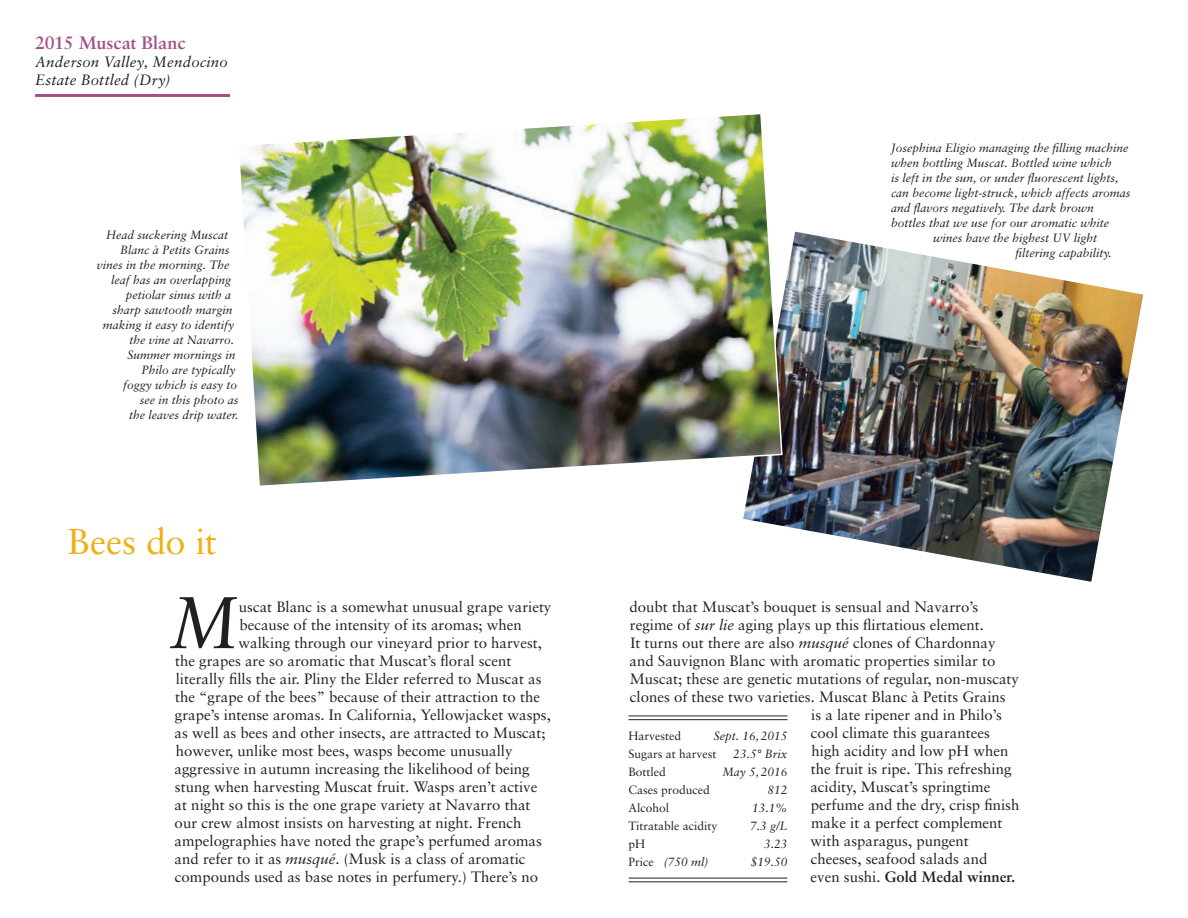
<style>
.page{position:relative;width:1188px;height:918px;background:#fff}
.page>*{position:absolute;margin:0;border:0;box-sizing:border-box;transform-origin:0 0}
.t1{font:italic 73.2px "Sabon";color:#231f20}
.t2{font:36px "Sabon";color:#f1af14}
.t3{font:700 18px "Sabon";letter-spacing:-.01em;color:#a3508a}
.t4{font:15px "Sabon";color:#231f20}
.t5{font:italic 15px/18px "Sabon";letter-spacing:.015em;color:#231f20}
.t6{font:700 15px "Sabon";color:#231f20}
.t7{font:italic 12px "Sabon";color:#231f20}
.t8{font:12px "Sabon";color:#231f20}
.s1{font-style:italic}
.s2{font-weight:400}
.s3{font-style:normal}
</style>
<div class="page">
<hr style="left:35px;top:94px;width:195px;height:3px;background:#a3508a">
<hr style="left:628px;top:716px;width:160px;height:1px;background:#231f20">
<hr style="left:628px;top:719px;width:160px;height:1px;background:#231f20">
<hr style="left:628px;top:878px;width:160px;height:1px;background:#231f20">
<hr style="left:628px;top:881px;width:160px;height:1px;background:#231f20">
<img style="left:743px;top:231px;width:400px;height:351px">
<img style="left:240px;top:114px;width:543px;height:374px">
<p class="t3" style="left:35px;top:32px;width:152px">2015 Muscat Blanc</p>
<p class="t5" style="left:35px;top:53px;width:194px">Anderson Valley, Mendocino<br>Estate Bottled (Dry)</p>
<p class="t7" style="left:106px;top:228px;width:124px">Head suckering Muscat</p>
<p class="t7" style="left:120px;top:243px;width:111px">Blanc à Petits Grains</p>
<p class="t7" style="left:97px;top:258px;width:134px">vines in the morning. The</p>
<p class="t7" style="left:111px;top:273px;width:122px">leaf has an overlapping</p>
<p class="t7" style="left:126px;top:288px;width:107px">petiolar sinus with a</p>
<p class="t7" style="left:113px;top:303px;width:122px">sharp sawtooth margin</p>
<p class="t7" style="left:103px;top:318px;width:133px">making it easy to identify</p>
<p class="t7" style="left:129px;top:333px;width:106px">the vine at Navarro.</p>
<p class="t7" style="left:128px;top:348px;width:110px">Summer mornings in</p>
<p class="t7" style="left:142px;top:363px;width:96px">Philo are typically</p>
<p class="t7" style="left:123px;top:378px;width:116px">foggy which is easy to</p>
<p class="t7" style="left:140px;top:393px;width:100px">see in this photo as</p>
<p class="t7" style="left:129px;top:408px;width:111px">the leaves drip water.</p>
<h2 class="t2" style="left:68px;top:520px;width:151px">Bees do it</h2>
<h1 class="t1" style="left:169px;top:580px;width:71px">M</h1>
<p class="t4" style="left:239px;top:598px;width:314px">uscat Blanc is a somewhat unusual grape variety</p>
<p class="t4" style="left:239px;top:616px;width:284px">because of the intensity of its aromas; when</p>
<p class="t4" style="left:239px;top:634px;width:305px">walking through our vineyard prior to harvest,</p>
<p class="t4" style="left:175px;top:652px;width:338px">the grapes are so aromatic that Muscat’s floral scent</p>
<p class="t4" style="left:176px;top:670px;width:367px">literally fills the air. Pliny the Elder referred to Muscat as</p>
<p class="t4" style="left:175px;top:688px;width:367px">the “grape of the bees” because of their attraction to the</p>
<p class="t4" style="left:175px;top:706px;width:377px">grape’s intense aromas. In California, Yellowjacket wasps,</p>
<p class="t4" style="left:175px;top:724px;width:372px">as well as bees and other insects, are attracted to Muscat;</p>
<p class="t4" style="left:176px;top:742px;width:338px">however, unlike most bees, wasps become unusually</p>
<p class="t4" style="left:175px;top:760px;width:357px">aggressive in autumn increasing the likelihood of being</p>
<p class="t4" style="left:175px;top:778px;width:364px">stung when harvesting Muscat fruit. Wasps aren’t active</p>
<p class="t4" style="left:175px;top:796px;width:357px">at night so this is the one grape variety at Navarro that</p>
<p class="t4" style="left:175px;top:814px;width:348px">our crew almost insists on harvesting at night. French</p>
<p class="t4" style="left:175px;top:832px;width:369px">ampelographies have noted the grape’s perfumed aromas</p>
<p class="t4" style="left:175px;top:850px;width:352px">and refer to it as <span class="s1">musqué</span>. (Musk is a class of aromatic</p>
<p class="t4" style="left:175px;top:868px;width:365px">compounds used as base notes in perfumery.) There’s no</p>
<p class="t7" style="left:891px;top:140px;width:239px">Josephina Eligio managing the filling machine</p>
<p class="t7" style="left:891px;top:155px;width:222px">when bottling Muscat. Bottled wine which</p>
<p class="t7" style="left:891px;top:170px;width:229px">is left in the sun, or under fluorescent lights,</p>
<p class="t7" style="left:891px;top:185px;width:241px">can become light-struck, which affects aromas</p>
<p class="t7" style="left:891px;top:200px;width:204px">and flavors negatively. The dark brown</p>
<p class="t7" style="left:891px;top:215px;width:220px">bottles that we use for our aromatic white</p>
<p class="t7" style="left:933px;top:230px;width:166px">wines have the highest UV light</p>
<p class="t7" style="left:1016px;top:245px;width:98px">filtering capability.</p>
<p class="t4" style="left:630px;top:598px;width:350px">doubt that Muscat’s bouquet is sensual and Navarro’s</p>
<p class="t4" style="left:630px;top:616px;width:356px">regime of <span class="s1">sur lie</span> aging plays up this flirtatious element.</p>
<p class="t4" style="left:630px;top:634px;width:367px">It turns out there are also <span class="s1">musqué</span> clones of Chardonnay</p>
<p class="t4" style="left:630px;top:652px;width:367px">and Sauvignon Blanc with aromatic properties similar to</p>
<p class="t4" style="left:630px;top:670px;width:391px">Muscat; these are genetic mutations of regular, non-muscaty</p>
<p class="t4" style="left:630px;top:688px;width:377px">clones of these two varieties. Muscat Blanc à Petits Grains</p>
<p class="t4" style="left:811px;top:706px;width:192px">is a late ripener and in Philo’s</p>
<p class="t4" style="left:811px;top:724px;width:181px">cool climate this guarantees</p>
<p class="t4" style="left:812px;top:742px;width:198px">high acidity and low pH when</p>
<p class="t4" style="left:811px;top:760px;width:202px">the fruit is ripe. This refreshing</p>
<p class="t4" style="left:810px;top:778px;width:182px">acidity, Muscat’s springtime</p>
<p class="t4" style="left:811px;top:796px;width:210px">perfume and the dry, crisp finish</p>
<p class="t4" style="left:811px;top:814px;width:193px">make it a perfect complement</p>
<p class="t4" style="left:811px;top:832px;width:160px">with asparagus, pungent</p>
<p class="t4" style="left:811px;top:850px;width:178px">cheeses, seafood salads and</p>
<p class="t6" style="left:811px;top:868px;width:206px"><span class="s2">even sushi.</span> Gold Medal winner.</p>
<p class="t8" style="left:628px;top:728px;width:54px">Harvested</p>
<p class="t7" style="left:714px;top:729px;width:75px">Sept. 16, 2015</p>
<p class="t8" style="left:628px;top:746px;width:90px">Sugars at harvest</p>
<p class="t7" style="left:733px;top:747px;width:56px">23.5° Brix</p>
<p class="t8" style="left:628px;top:764px;width:39px">Bottled</p>
<p class="t7" style="left:723px;top:765px;width:66px">May 5, 2016</p>
<p class="t8" style="left:628px;top:782px;width:83px">Cases produced</p>
<p class="t7" style="left:767px;top:783px;width:22px">812</p>
<p class="t8" style="left:628px;top:800px;width:42px">Alcohol</p>
<p class="t7" style="left:752px;top:801px;width:37px">13.1%</p>
<p class="t8" style="left:628px;top:818px;width:90px">Titratable acidity</p>
<p class="t7" style="left:750px;top:819px;width:39px">7.3 g/L</p>
<p class="t8" style="left:628px;top:836px;width:18px">pH</p>
<p class="t7" style="left:764px;top:837px;width:25px">3.23</p>
<p class="t7" style="left:628px;top:855px;width:82px"><span class="s3">Price</span> (750 ml)</p>
<p class="t7" style="left:751px;top:855px;width:38px">$19.50</p>
</div>
